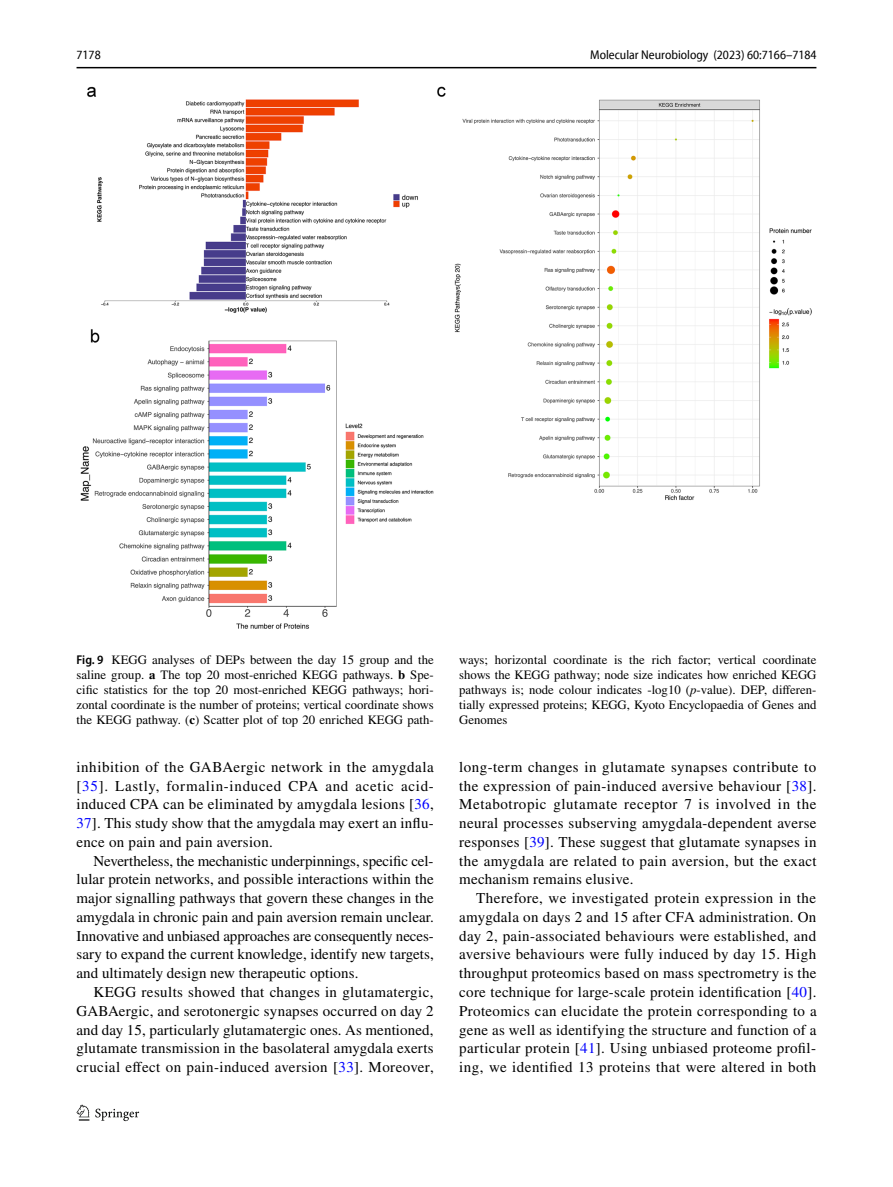
<style>
.page{position:relative;width:893px;height:1187px;background:#fff}
.page>*{position:absolute;margin:0;border:0;box-sizing:border-box;transform-origin:0 0}
.t1{font:15px/18.8px "STIX";letter-spacing:.02em;color:#000;text-align:justify}
.t2{font:12.75px/15px "STIX";color:#000;text-align:justify}
.t3{font:semi-condensed 12.75px "Myriad Pro Unic";color:#000}
.s1{font-family:"Myriad Pro";font-weight:600;font-stretch:semi-condensed}
.s2{font-weight:700}
.s3{font-style:italic}
.s4{color:#00f}
</style>
<div class="page">
<hr style="left:77px;top:67px;width:739px;height:1px;background:#000">
<img style="left:81px;top:87px;width:731px;height:542px">
<svg style="left:76px;top:1104px;width:13px;height:16px"></svg>
<svg style="left:95px;top:1108px;width:44px;height:12px"></svg>
<p class="t3" style="left:77px;top:50px;width:26px">7178</p>
<p class="t3" style="left:590px;top:50px;width:228px">Molecular Neurobiology (2023) 60:7166–7184</p>
<p class="t2" style="left:77px;top:653px;width:359px"><span class="s1">Fig. 9</span> KEGG analyses of DEPs between the day 15 group and the saline group. <span class="s2">a</span> The top 20 most-enriched KEGG pathways. <span class="s2">b</span> Spe&shy;cific statistics for the top 20 most-enriched KEGG pathways; hori&shy;zontal coordinate is the number of proteins; vertical coordinate shows the KEGG pathway. (<span class="s2">c</span>) Scatter plot of top 20 enriched KEGG path-</p>
<p class="t2" style="left:459px;top:653px;width:359px">ways; horizontal coordinate is the rich factor; vertical coordinate shows the KEGG pathway; node size indicates how enriched KEGG pathways is; node colour indicates -log10 (<span class="s3">p</span>-value). DEP, differen&shy;tially expressed proteins; KEGG, Kyoto Encyclopaedia of Genes and Genomes</p>
<p class="t1" style="left:77px;top:758px;width:359px">inhibition of the GABAergic network in the amygdala [<span class="s4">35</span>]. Lastly, formalin-induced CPA and acetic acid&shy;induced CPA can be eliminated by amygdala lesions [<span class="s4">36</span>, <span class="s4">37</span>]. This study show that the amygdala may exert an influ&shy;ence on pain and pain aversion.</p>
<p class="t1" style="left:77px;top:852px;width:359px;text-indent:17px">Nevertheless, the mechanistic underpinnings, specific cel&shy;lular protein networks, and possible interactions within the major signalling pathways that govern these changes in the amygdala in chronic pain and pain aversion remain unclear.<br>Innovative and unbiased approaches are consequently neces&shy;sary to expand the current knowledge, identify new targets, and ultimately design new therapeutic options.</p>
<p class="t1" style="left:77px;top:983px;width:359px;text-indent:17px">KEGG results showed that changes in glutamatergic, GABAergic, and serotonergic synapses occurred on day 2 and day 15, particularly glutamatergic ones. As mentioned, glutamate transmission in the basolateral amygdala exerts crucial effect on pain-induced aversion [<span class="s4">33</span>]. Moreover,</p>
<p class="t1" style="left:459px;top:758px;width:359px">long-term changes in glutamate synapses contribute to the expression of pain-induced aversive behaviour [<span class="s4">38</span>].<br>Metabotropic glutamate receptor 7 is involved in the neural processes subserving amygdala-dependent averse responses [<span class="s4">39</span>]. These suggest that glutamate synapses in the amygdala are related to pain aversion, but the exact mechanism remains elusive.</p>
<p class="t1" style="left:459px;top:889px;width:359px;text-indent:17px">Therefore, we investigated protein expression in the amygdala on days 2 and 15 after CFA administration. On day 2, pain-associated behaviours were established, and aversive behaviours were fully induced by day 15. High throughput proteomics based on mass spectrometry is the core technique for large-scale protein identification [<span class="s4">40</span>].<br>Proteomics can elucidate the protein corresponding to a gene as well as identifying the structure and function of a particular protein [<span class="s4">41</span>]. Using unbiased proteome profil&shy;ing, we identified 13 proteins that were altered in both</p>
</div>
